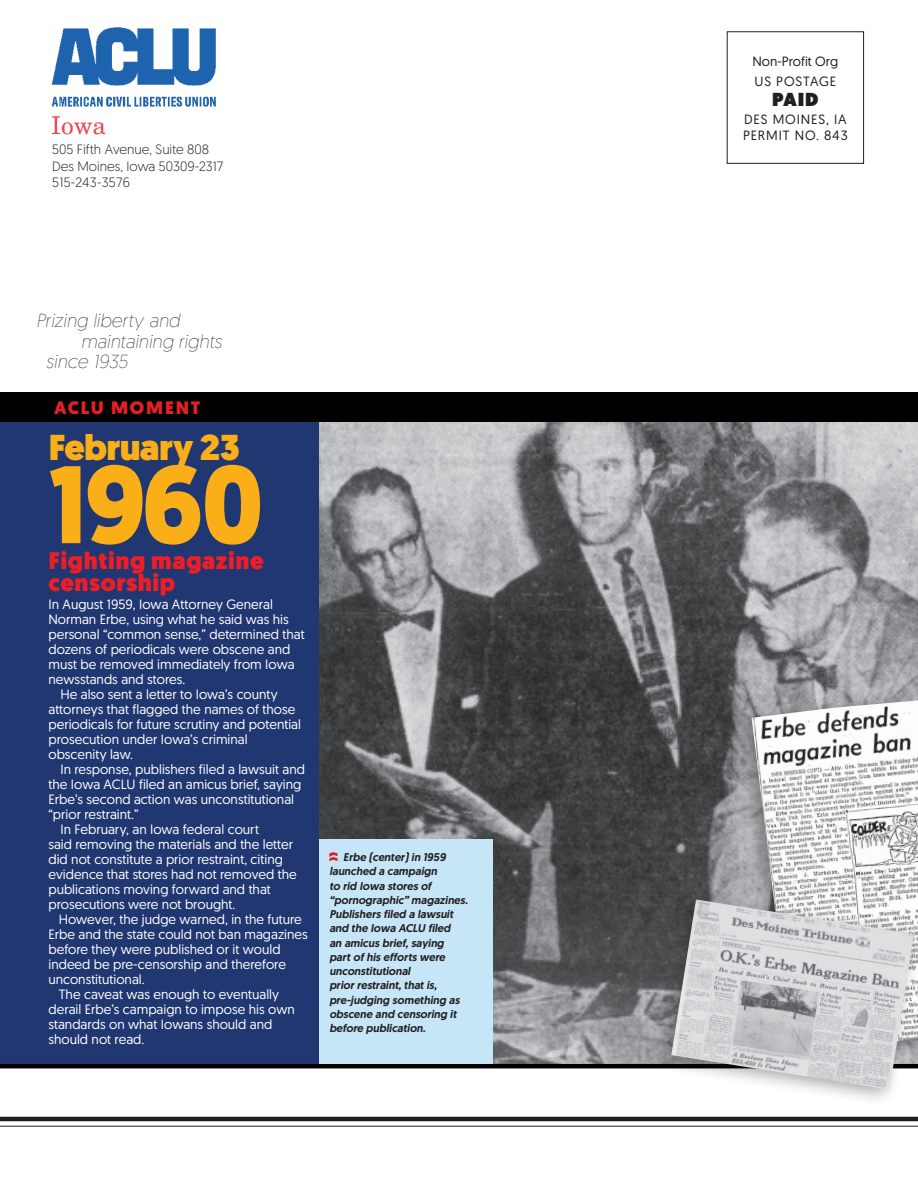
<style>
.page{position:relative;width:918px;height:1188px;background:#fff}
.page>*{position:absolute;margin:0;border:0;box-sizing:border-box;transform-origin:0 0}
.t1{font:700 109.95px "Geomanist";color:#faaf18}
.t2{font:900 36px "Geomanist";letter-spacing:-.02em;color:#faaf18}
.t3{font:900 24px/22.5px "Geomanist";letter-spacing:.025em;color:#ed1e26}
.t4{font:italic 200 18.9px "Geomanist";color:#231f20}
.t5{font:900 18.75px "Geomanist";color:#231f20}
.t6{font:900 18px "Geomanist";letter-spacing:.1em;color:#e41f25}
.t7{font:13.5px "Geomanist";color:#fff}
.t8{font:300 13.5px/16.5px "Geomanist";color:#231f20}
.t9{font:13.5px/16px "Geomanist";letter-spacing:.065em;color:#231f20}
.t10{font:13.5px/20.1px "Geomanist";color:#231f20}
.t11{font:italic 500 11.25px/14.2px "Geomanist";color:#231f20}
</style>
<div class="page">
<img style="left:319px;top:422px;width:599px;height:642px">
<div style="left:0;top:413px;width:319px;height:653px;background:#213771"></div>
<img style="left:51px;top:27px;width:165px;height:108px">
<hr style="left:0;top:1064px;width:918px;height:4px;background:#000">
<div style="left:0;top:392px;width:918px;height:30px;background:#000"></div>
<div style="left:319px;top:839px;width:173px;height:225px;background:#c6e6f8"></div>
<div style="left:727px;top:31px;width:137px;height:133px;border:1px solid #231f20"></div>
<hr style="left:0;top:1126px;width:918px;height:1px;background:#231f20">
<hr style="left:0;top:1117px;width:918px;height:4px;background:#231f20">
<svg style="left:329px;top:852px;width:9px;height:9px"></svg>
<div style="left:732px;top:689px;width:186px;height:380px;background:#231f20;opacity:.41"></div>
<img style="left:752px;top:700px;width:166px;height:189px">
<div style="left:651px;top:889px;width:267px;height:218px;background:#231f20;opacity:.4"></div>
<img style="left:671px;top:899px;width:243px;height:191px">
<p class="t8" style="left:52px;top:141px;width:173px">505 Fifth Avenue, Suite 808<br>Des Moines, Iowa 50309-2317<br>515-243-3576</p>
<h3 class="t4" style="left:36px;top:309px;width:145px">Prizing liberty and</h3>
<h3 class="t4" style="left:81px;top:329px;width:142px">maintaining rights</h3>
<h3 class="t4" style="left:46px;top:350px;width:83px">since 1935</h3>
<h3 class="t6" style="left:54px;top:396px;width:148px">ACLU MOMENT</h3>
<h2 class="t2" style="left:48px;top:423px;width:193px">February 23</h2>
<h1 class="t1" style="left:48px;top:431px;width:218px">1960</h1>
<h3 class="t3" style="left:48px;top:549px;width:217px">Fighting magazine censorship</h3>
<p class="t7" style="left:48px;top:596px;width:226px">In August 1959, Iowa Attorney General</p>
<p class="t7" style="left:48px;top:611px;width:242px">Norman Erbe, using what he said was his</p>
<p class="t7" style="left:48px;top:626px;width:258px">personal “common sense,” determined that</p>
<p class="t7" style="left:48px;top:641px;width:243px">dozens of periodicals were obscene and</p>
<p class="t7" style="left:48px;top:656px;width:248px">must be removed immediately from Iowa</p>
<p class="t7" style="left:48px;top:671px;width:138px">newsstands and stores.</p>
<p class="t7" style="left:60px;top:686px;width:219px">He also sent a letter to Iowa’s county</p>
<p class="t7" style="left:48px;top:701px;width:248px">attorneys that flagged the names of those</p>
<p class="t7" style="left:48px;top:716px;width:254px">periodicals for future scrutiny and potential</p>
<p class="t7" style="left:48px;top:731px;width:201px">prosecution under Iowa’s criminal</p>
<p class="t7" style="left:48px;top:746px;width:86px">obscenity law.</p>
<p class="t7" style="left:60px;top:761px;width:246px">In response, publishers filed a lawsuit and</p>
<p class="t7" style="left:48px;top:776px;width:254px">the Iowa ACLU filed an amicus brief, saying</p>
<p class="t7" style="left:48px;top:791px;width:247px">Erbe’s second action was unconstitutional</p>
<p class="t7" style="left:48px;top:806px;width:92px">“prior restraint.”</p>
<p class="t7" style="left:60px;top:821px;width:200px">In February, an Iowa federal court</p>
<p class="t7" style="left:48px;top:836px;width:246px">said removing the materials and the letter</p>
<p class="t7" style="left:48px;top:851px;width:236px">did not constitute a prior restraint, citing</p>
<p class="t7" style="left:48px;top:866px;width:250px">evidence that stores had not removed the</p>
<p class="t7" style="left:48px;top:881px;width:224px">publications moving forward and that</p>
<p class="t7" style="left:48px;top:896px;width:189px">prosecutions were not brought.</p>
<p class="t7" style="left:59px;top:911px;width:245px">However, the judge warned, in the future</p>
<p class="t7" style="left:48px;top:926px;width:261px">Erbe and the state could not ban magazines</p>
<p class="t7" style="left:48px;top:941px;width:234px">before they were published or it would</p>
<p class="t7" style="left:48px;top:956px;width:239px">indeed be pre-censorship and therefore</p>
<p class="t7" style="left:48px;top:971px;width:98px">unconstitutional.</p>
<p class="t7" style="left:59px;top:986px;width:222px">The caveat was enough to eventually</p>
<p class="t7" style="left:48px;top:1001px;width:248px">derail Erbe’s campaign to impose his own</p>
<p class="t7" style="left:48px;top:1016px;width:225px">standards on what Iowans should and</p>
<p class="t7" style="left:48px;top:1031px;width:97px">should not read.</p>
<p class="t11" style="left:329px;top:850px;width:140px;text-indent:14px">Erbe (center) in 1959 launched a campaign<br>to rid Iowa stores of “pornographic” magazines.<br>Publishers filed a lawsuit and the Iowa ACLU filed<br>an amicus brief, saying<br>part of his efforts were unconstitutional<br>prior restraint, that is, pre-judging something as obscene and censoring it before publication.</p>
<p class="t10" style="left:752px;top:51px;width:88px">Non-Profit Org<br>US POSTAGE</p>
<h3 class="t5" style="left:773px;top:87px;width:47px">PAID</h3>
<p class="t9" style="left:743px;top:111px;width:106px">DES MOINES, IA<br>PERMIT NO. 843</p>
</div>
